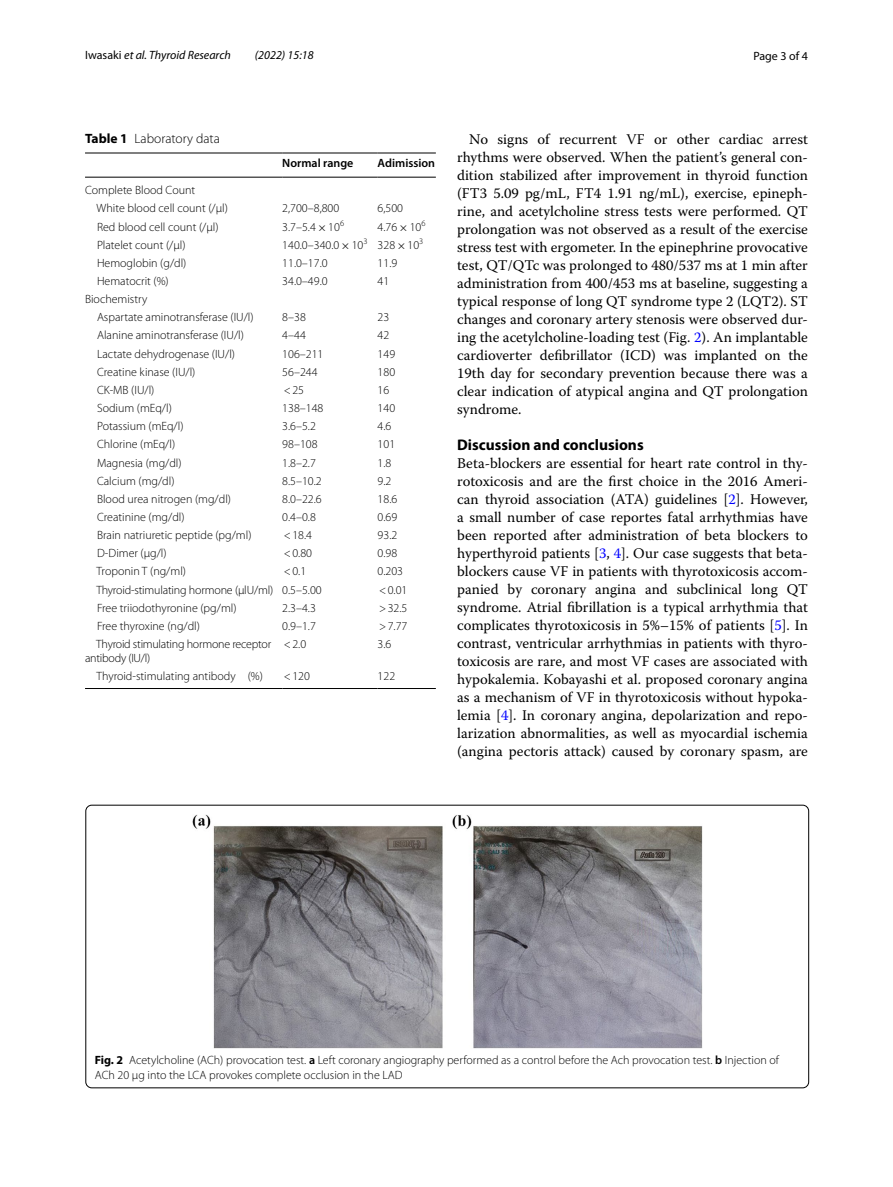
<style>
.page{position:relative;width:893px;height:1187px;background:#fff}
.page>*{position:absolute;margin:0;border:0;box-sizing:border-box;transform-origin:0 0}
.t1{font:700 15.45px "Myriad Pro";color:#000}
.t2{font:14.7px/18px "Warnock Pro";color:#000;text-align:justify}
.t3{font:300 13.5px "Myriad Pro";color:#000}
.t4{font:300 12px/18.1px "Myriad Pro";color:#000}
.t5{font:300 12px/13.5px "Myriad Pro";letter-spacing:-.02em;color:#000}
.t6{font:italic 12px "Myriad Pro";color:#000}
.t7{font:600 12px "Myriad Pro";color:#000}
.t8{font:12px "Myriad Pro";color:#000}
.s1{font-style:normal}
.s2{font-weight:700}
.s3{font-family:"MTSY";font-weight:400}
.s4{color:#00f}
.s5{font-weight:600}
</style>
<div class="page">
<hr style="left:85px;top:153px;width:197px;height:1px;background:#000">
<hr style="left:85px;top:177px;width:197px;height:1px;background:#000">
<hr style="left:282px;top:153px;width:96px;height:1px;background:#000">
<hr style="left:282px;top:177px;width:96px;height:1px;background:#000">
<hr style="left:378px;top:153px;width:58px;height:1px;background:#000">
<hr style="left:378px;top:177px;width:58px;height:1px;background:#000">
<hr style="left:85px;top:688px;width:197px;height:1px;background:#000">
<hr style="left:282px;top:688px;width:96px;height:1px;background:#000">
<hr style="left:378px;top:688px;width:58px;height:1px;background:#000">
<img style="left:192px;top:814px;width:510px;height:234px">
<p class="t6" style="left:85px;top:48px;width:147px"><span class="s1">Iwasaki</span> et al. Thyroid Research</p>
<p class="t6" style="left:255px;top:48px;width:60px">(2022) 15:18</p>
<p class="t8" style="left:753px;top:48px;width:56px">Page 3 of 4</p>
<p class="t3" style="left:85px;top:131px;width:136px"><span class="s2">Table 1</span> Laboratory data</p>
<p class="t4" style="left:97px;top:181px;width:133px;text-indent:-12px">Complete Blood Count<br>White blood cell count (/µl)</p>
<p class="t7" style="left:282px;top:156px;width:73px">Normal range</p>
<p class="t7" style="left:378px;top:156px;width:59px">Adimission</p>
<p class="t4" style="left:282px;top:199px;width:59px">2,700–8,800</p>
<p class="t4" style="left:378px;top:199px;width:27px">6,500</p>
<p class="t4" style="left:97px;top:217px;width:123px">Red blood cell count (/µl)</p>
<p class="t4" style="left:282px;top:217px;width:63px">3.7–5.4<span class="s3">×</span> -10<sup>6</sup></p>
<p class="t4" style="left:378px;top:218px;width:49px">4.76<span class="s3">×</span> -10<sup>6</sup></p>
<p class="t4" style="left:97px;top:236px;width:90px">Platelet count (/µl)</p>
<p class="t4" style="left:282px;top:236px;width:143px">140.0–340.0<span class="s3">×</span> -10<sup>3</sup> 328<span class="s3">×</span> -10<sup>3</sup></p>
<p class="t4" style="left:97px;top:254px;width:91px">Hemoglobin (g/dl)</p>
<p class="t4" style="left:282px;top:254px;width:47px">11.0–17.0</p>
<p class="t4" style="left:378px;top:254px;width:21px">11.9</p>
<p class="t4" style="left:97px;top:272px;width:73px">Hematocrit (%)</p>
<p class="t4" style="left:282px;top:272px;width:47px">34.0–49.0</p>
<p class="t4" style="left:378px;top:272px;width:13px">41</p>
<p class="t4" style="left:97px;top:290px;width:158px;text-indent:-12px">Biochemistry<br>Aspartate aminotransferase (IU/l)</p>
<p class="t4" style="left:282px;top:308px;width:25px">8–38</p>
<p class="t4" style="left:378px;top:308px;width:13px">23</p>
<p class="t4" style="left:97px;top:326px;width:148px">Alanine aminotransferase (IU/l)</p>
<p class="t4" style="left:282px;top:326px;width:25px">4–44</p>
<p class="t4" style="left:378px;top:326px;width:13px">42</p>
<p class="t4" style="left:97px;top:345px;width:140px">Lactate dehydrogenase (IU/l)</p>
<p class="t4" style="left:282px;top:345px;width:43px">106–211</p>
<p class="t4" style="left:378px;top:345px;width:19px">149</p>
<p class="t4" style="left:97px;top:363px;width:100px">Creatine kinase (IU/l)</p>
<p class="t4" style="left:282px;top:363px;width:37px">56–244</p>
<p class="t4" style="left:378px;top:363px;width:19px">180</p>
<p class="t4" style="left:97px;top:381px;width:59px">CK-MB (IU/l)</p>
<p class="t4" style="left:284px;top:381px;width:22px">&lt;25</p>
<p class="t4" style="left:378px;top:381px;width:13px">16</p>
<p class="t4" style="left:97px;top:399px;width:76px">Sodium (mEq/l)</p>
<p class="t4" style="left:282px;top:399px;width:43px">138–148</p>
<p class="t4" style="left:378px;top:399px;width:19px">140</p>
<p class="t4" style="left:97px;top:417px;width:88px">Potassium (mEq/l)</p>
<p class="t4" style="left:282px;top:417px;width:35px">3.6–5.2</p>
<p class="t4" style="left:378px;top:417px;width:15px">4.6</p>
<p class="t4" style="left:97px;top:435px;width:80px">Chlorine (mEq/l)</p>
<p class="t4" style="left:282px;top:435px;width:37px">98–108</p>
<p class="t4" style="left:378px;top:435px;width:19px">101</p>
<p class="t4" style="left:97px;top:453px;width:86px">Magnesia (mg/dl)</p>
<p class="t4" style="left:282px;top:453px;width:35px">1.8–2.7</p>
<p class="t4" style="left:378px;top:453px;width:15px">1.8</p>
<p class="t4" style="left:97px;top:472px;width:79px">Calcium (mg/dl)</p>
<p class="t4" style="left:282px;top:472px;width:41px">8.5–10.2</p>
<p class="t4" style="left:378px;top:472px;width:15px">9.2</p>
<p class="t4" style="left:97px;top:490px;width:136px">Blood urea nitrogen (mg/dl)</p>
<p class="t4" style="left:282px;top:490px;width:41px">8.0–22.6</p>
<p class="t4" style="left:378px;top:490px;width:21px">18.6</p>
<p class="t4" style="left:97px;top:508px;width:89px">Creatinine (mg/dl)</p>
<p class="t4" style="left:282px;top:508px;width:35px">0.4–0.8</p>
<p class="t4" style="left:378px;top:508px;width:21px">0.69</p>
<p class="t4" style="left:97px;top:526px;width:156px">Brain natriuretic peptide (pg/ml)</p>
<p class="t4" style="left:284px;top:526px;width:30px">&lt;18.4</p>
<p class="t4" style="left:378px;top:526px;width:21px">93.2</p>
<p class="t4" style="left:97px;top:544px;width:71px">D-Dimer (µg/l)</p>
<p class="t4" style="left:284px;top:544px;width:30px">&lt;0.80</p>
<p class="t4" style="left:378px;top:544px;width:21px">0.98</p>
<p class="t4" style="left:97px;top:562px;width:91px">Troponin T (ng/ml)</p>
<p class="t4" style="left:284px;top:562px;width:24px">&lt;0.1</p>
<p class="t4" style="left:378px;top:562px;width:27px">0.203</p>
<p class="t4" style="left:96px;top:580px;width:227px">Thyroid-stimulating hormone (µlU/ml) 0.5–5.00</p>
<p class="t4" style="left:379px;top:580px;width:30px">&lt;0.01</p>
<p class="t4" style="left:97px;top:599px;width:141px">Free triiodothyronine (pg/ml)</p>
<p class="t4" style="left:282px;top:599px;width:35px">2.3–4.3</p>
<p class="t4" style="left:379px;top:599px;width:30px">&gt;32.5</p>
<p class="t4" style="left:97px;top:617px;width:104px">Free thyroxine (ng/dl)</p>
<p class="t4" style="left:282px;top:617px;width:35px">0.9–1.7</p>
<p class="t4" style="left:379px;top:617px;width:30px">&gt;7.77</p>
<p class="t5" style="left:85px;top:637px;width:188px;text-indent:11px">Thyroid stimulating hormone receptor antibody (IU/l)</p>
<p class="t4" style="left:284px;top:635px;width:24px">&lt;2.0</p>
<p class="t4" style="left:378px;top:635px;width:15px">3.6</p>
<p class="t4" style="left:97px;top:667px;width:168px">Thyroid-stimulating antibody (%)</p>
<p class="t4" style="left:284px;top:667px;width:28px">&lt;120</p>
<p class="t4" style="left:378px;top:667px;width:19px">122</p>
<p class="t2" style="left:457px;top:130px;width:352px;text-indent:12px">No signs of recurrent VF or other cardiac arrest rhythms were observed. When the patient’s general con&shy;dition stabilized after improvement in thyroid function (FT3 5.09 pg/mL, FT4 1.91 ng/mL), exercise, epineph&shy;rine, and acetylcholine stress tests were performed. QT prolongation was not observed as a result of the exercise stress test with ergometer. In the epinephrine provocative test, QT/QTc was prolonged to 480/537 ms at 1 min after administration from 400/453 ms at baseline, suggesting a typical response of long QT syndrome type 2 (LQT2). ST changes and coronary artery stenosis were observed dur&shy;ing the acetylcholine-loading test (Fig. <span class="s4">2</span>). An implantable cardioverter defibrillator (ICD) was implanted on the 19th day for secondary prevention because there was a clear indication of atypical angina and QT prolongation syndrome.</p>
<p class="t1" style="left:457px;top:434px;width:188px">Discussion and conclusions</p>
<p class="t2" style="left:457px;top:454px;width:352px">Beta-blockers are essential for heart rate control in thy&shy;rotoxicosis and are the first choice in the 2016 Ameri&shy;can thyroid association (ATA) guidelines [<span class="s4">2</span>]. However, a small number of case reportes fatal arrhythmias have been reported after administration of beta blockers to hyperthyroid patients [<span class="s4">3</span>, <span class="s4">4</span>]. Our case suggests that beta&shy;blockers cause VF in patients with thyrotoxicosis accom&shy;panied by coronary angina and subclinical long QT syndrome. Atrial fibrillation is a typical arrhythmia that complicates thyrotoxicosis in 5%–15% of patients [<span class="s4">5</span>]. In contrast, ventricular arrhythmias in patients with thyro&shy;toxicosis are rare, and most VF cases are associated with hypokalemia. Kobayashi et al. proposed coronary angina as a mechanism of VF in thyrotoxicosis without hypoka&shy;lemia [<span class="s4">4</span>]. In coronary angina, depolarization and repo&shy;larization abnormalities, as well as myocardial ischemia (angina pectoris attack) caused by coronary spasm, are</p>
<p class="t4" style="left:95px;top:1052px;width:686px;line-height:15px"><span class="s2">Fig. 2</span> Acetylcholine (ACh) provocation test. <span class="s5">a</span> Left coronary angiography performed as a control before the Ach provocation test. <span class="s5">b</span> Injection of<br>ACh 20 μg into the LCA provokes complete occlusion in the LAD</p>
</div>
